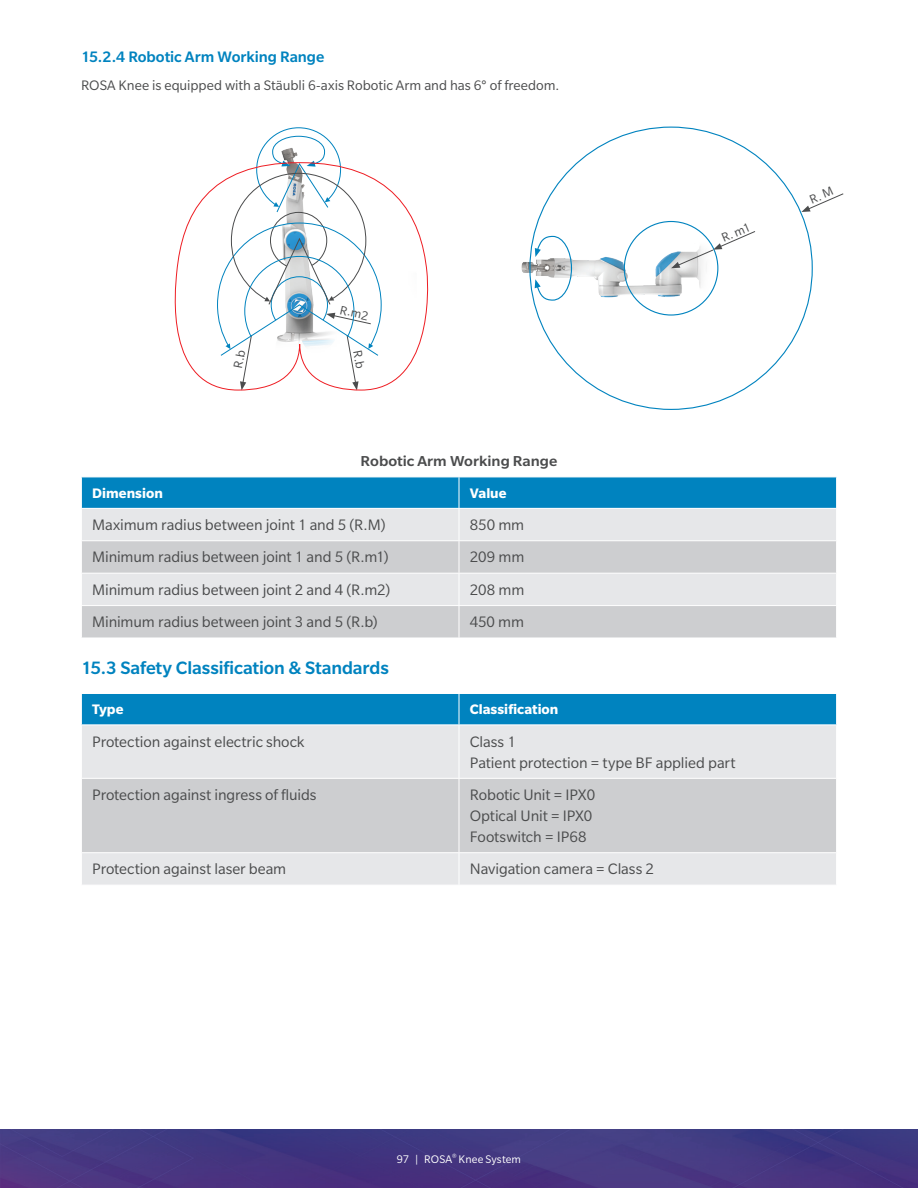
<style>
.page{position:relative;width:918px;height:1188px;background:#fff}
.page>*{position:absolute;margin:0;border:0;box-sizing:border-box;transform-origin:0 0}
.t1{font:500 19.5px "Slate Pro";letter-spacing:-.005em;color:#0083bf}
.t2{font:16.5px "Slate Pro";letter-spacing:-.005em;color:#4b4c4d}
.t3{font:500 16.5px "Slate Pro";letter-spacing:-.005em;color:#0083bf}
.AW_Inset_Text{font:500 15.6px "Slate Pro";color:#4b4c4d;scale:1.05 1}
.AW_Subhead{font:15px "Slate Pro";color:#4b4c4d}
.t4{font:700 15px "Slate Pro";letter-spacing:.005em;color:#fff}
.t5{font:13.5px "Slate Pro";color:#4b4c4d}
.t6{font:12px "Slate Pro";letter-spacing:.01em;color:#fff}
.s1{font-weight:500}
</style>
<div class="page">
<img style="left:0;top:1130px;width:918px;height:58px">
<div style="left:82px;top:478px;width:754px;height:30px;background:#0083bf"></div>
<div style="left:82px;top:509px;width:754px;height:31px;background:#e6e7e9"></div>
<svg style="left:82px;top:541px;width:754px;height:97px;background:#d5d6d8"></svg>
<hr style="left:459px;top:477px;width:1px;height:31px;background:#fff">
<hr style="left:459px;top:509px;width:1px;height:31px;background:#fff">
<hr style="left:459px;top:541px;width:1px;height:32px;background:#fff">
<hr style="left:81px;top:573px;width:378px;height:1px;background:#fff">
<hr style="left:459px;top:573px;width:378px;height:1px;background:#fff">
<hr style="left:459px;top:574px;width:1px;height:31px;background:#fff">
<hr style="left:81px;top:605px;width:378px;height:1px;background:#fff">
<hr style="left:459px;top:605px;width:378px;height:1px;background:#fff">
<hr style="left:459px;top:606px;width:1px;height:32px;background:#fff">
<div style="left:82px;top:694px;width:754px;height:31px;background:#0083bf"></div>
<div style="left:82px;top:726px;width:754px;height:159px;background:#e6e7e9"></div>
<div style="left:82px;top:779px;width:754px;height:73px;background:#cdced0"></div>
<hr style="left:459px;top:694px;width:1px;height:31px;background:#fff">
<hr style="left:459px;top:725px;width:1px;height:53px;background:#fff">
<hr style="left:81px;top:778px;width:378px;height:1px;background:#fff">
<hr style="left:459px;top:778px;width:378px;height:1px;background:#fff">
<hr style="left:459px;top:779px;width:1px;height:73px;background:#fff">
<hr style="left:81px;top:852px;width:378px;height:1px;background:#fff">
<hr style="left:459px;top:852px;width:378px;height:1px;background:#fff">
<hr style="left:459px;top:853px;width:1px;height:32px;background:#fff">
<img style="left:521px;top:169px;width:197px;height:173px">
<svg style="left:535px;top:235px;width:38px;height:66px"></svg>
<svg style="left:671px;top:230px;width:85px;height:38px"></svg>
<svg style="left:174px;top:183px;width:255px;height:208px"></svg>
<svg style="left:801px;top:193px;width:43px;height:19px"></svg>
<svg style="left:217px;top:127px;width:165px;height:263px"></svg>
<p class="t3" style="left:81px;top:48px;width:245px">15.2.4 Robotic Arm Working Range</p>
<p class="AW_Subhead" style="left:81px;top:77px;width:480px">ROSA Knee is equipped with a Stäubli 6-axis Robotic Arm and has 6<span class="s1">°</span> of freedom.</p>
<p class="t5" style="left:342px;top:303px;width:30px;rotate:13deg">R.m2</p>
<p class="AW_Inset_Text" style="left:361px;top:453px;width:189px">Robotic Arm Working Range</p>
<p class="t5" style="left:719px;top:232px;width:32px;rotate:-23deg">R. m1</p>
<p class="t4" style="left:92px;top:484px;width:72px">Dimension</p>
<p class="t4" style="left:470px;top:484px;width:38px">Value</p>
<p class="t2" style="left:92px;top:516px;width:295px">Maximum radius between joint 1 and 5 (R.M)</p>
<p class="t2" style="left:470px;top:516px;width:56px">850 mm</p>
<p class="t2" style="left:92px;top:549px;width:298px">Minimum radius between joint 1 and 5 (R.m1)</p>
<p class="t2" style="left:470px;top:549px;width:56px">209 mm</p>
<p class="t2" style="left:92px;top:581px;width:300px">Minimum radius between joint 2 and 4 (R.m2)</p>
<p class="t2" style="left:470px;top:581px;width:56px">208 mm</p>
<p class="t2" style="left:92px;top:613px;width:287px">Minimum radius between joint 3 and 5 (R.b)</p>
<p class="t2" style="left:470px;top:613px;width:56px">450 mm</p>
<p class="t1" style="left:81px;top:657px;width:309px">15.3 Safety Classification &amp; Standards</p>
<p class="t4" style="left:92px;top:701px;width:33px">Type</p>
<p class="t4" style="left:470px;top:701px;width:90px">Classification</p>
<p class="t2" style="left:92px;top:733px;width:214px">Protection against electric shock</p>
<p class="t2" style="left:470px;top:733px;width:48px">Class 1</p>
<p class="t2" style="left:470px;top:754px;width:267px">Patient protection = type BF applied part</p>
<p class="t2" style="left:92px;top:786px;width:226px">Protection against ingress of fluids</p>
<p class="t2" style="left:470px;top:786px;width:127px">Robotic Unit = IPX0</p>
<p class="t2" style="left:470px;top:807px;width:124px">Optical Unit = IPX0</p>
<p class="t2" style="left:470px;top:828px;width:118px">Footswitch = IP68</p>
<p class="t2" style="left:92px;top:861px;width:196px">Protection against laser beam</p>
<p class="t2" style="left:470px;top:861px;width:186px">Navigation camera = Class 2</p>
<p class="t6" style="left:397px;top:1153px;width:126px">97 | ROSA<sup>®</sup> Knee System</p>
</div>
